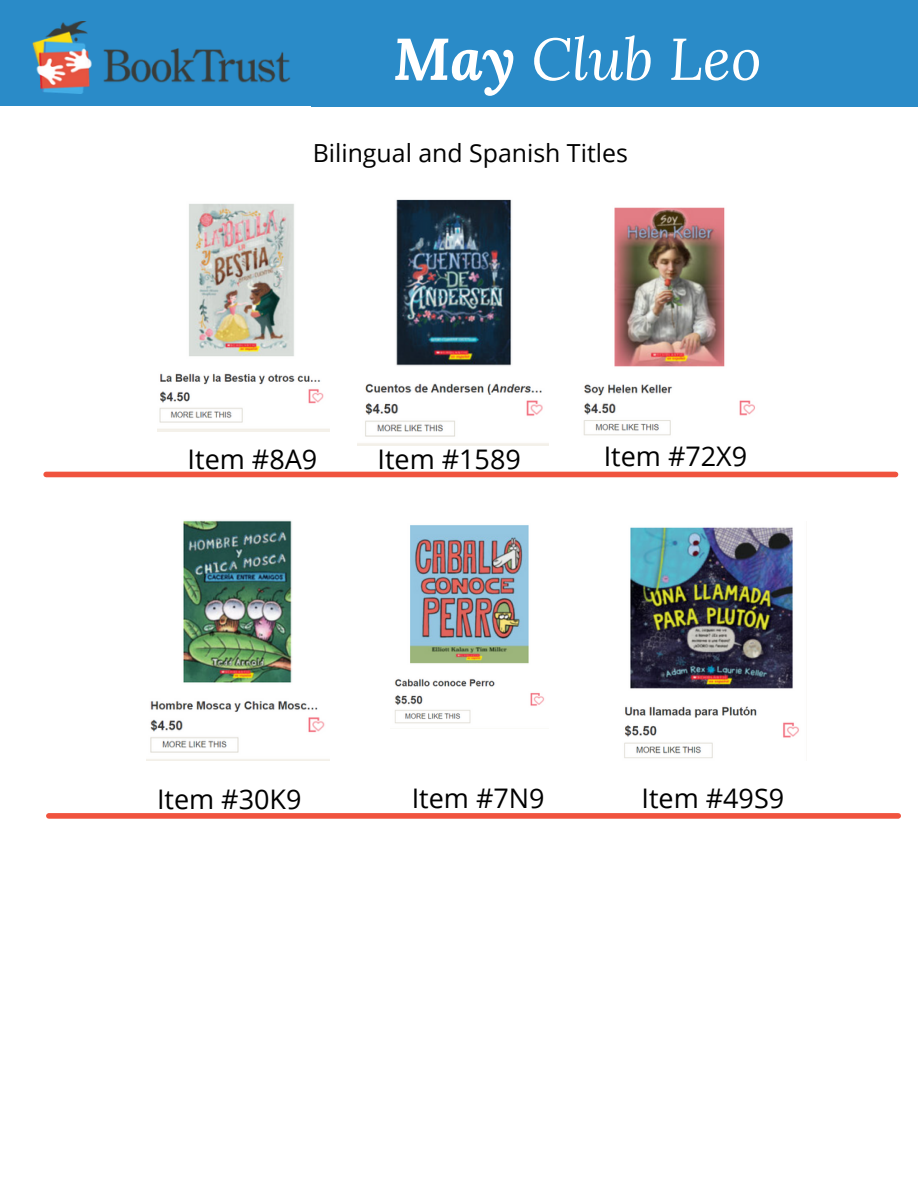
<style>
.page{position:relative;width:918px;height:1188px;background:#fff}
.page>*{position:absolute;margin:0;border:0;box-sizing:border-box;transform-origin:0 0}
.t1{font:italic 58.95px "Lora";color:#fff}
.t2{font:27px "Open Sans";color:#000}
.t3{font:24.9px "Open Sans";color:#000}
.s1{font-weight:700}
</style>
<div class="page">
<div style="left:0;top:0;width:418px;height:106px;background:#2a8bc8"></div>
<div style="left:312px;top:0;width:473px;height:106px;background:#2a8bc8"></div>
<div style="left:569px;top:0;width:349px;height:106px;background:#2a8bc8"></div>
<img style="left:33px;top:22px;width:258px;height:72px">
<div style="left:46px;top:472px;width:850px;height:5px;background:#f0533e"></div>
<div style="left:49px;top:813px;width:849px;height:6px;background:#f0533e"></div>
<img style="left:624px;top:527px;width:175px;height:231px">
<img style="left:157px;top:203px;width:172px;height:228px">
<img style="left:358px;top:199px;width:191px;height:246px">
<img style="left:583px;top:207px;width:172px;height:229px">
<img style="left:146px;top:520px;width:184px;height:240px">
<img style="left:394px;top:525px;width:151px;height:199px">
<p class="t1" style="left:393px;top:19px;width:370px"><span class="s1">May</span> Club Leo</p>
<p class="t3" style="left:313px;top:135px;width:317px">Bilingual and Spanish Titles</p>
<p class="t2" style="left:188px;top:440px;width:131px">Item #8A9</p>
<p class="t2" style="left:378px;top:440px;width:145px">Item #1589</p>
<p class="t2" style="left:604px;top:438px;width:145px">Item #72X9</p>
<p class="t2" style="left:157px;top:780px;width:146px">Item #30K9</p>
<p class="t2" style="left:412px;top:779px;width:134px">Item #7N9</p>
<p class="t2" style="left:642px;top:779px;width:144px">Item #49S9</p>
</div>
